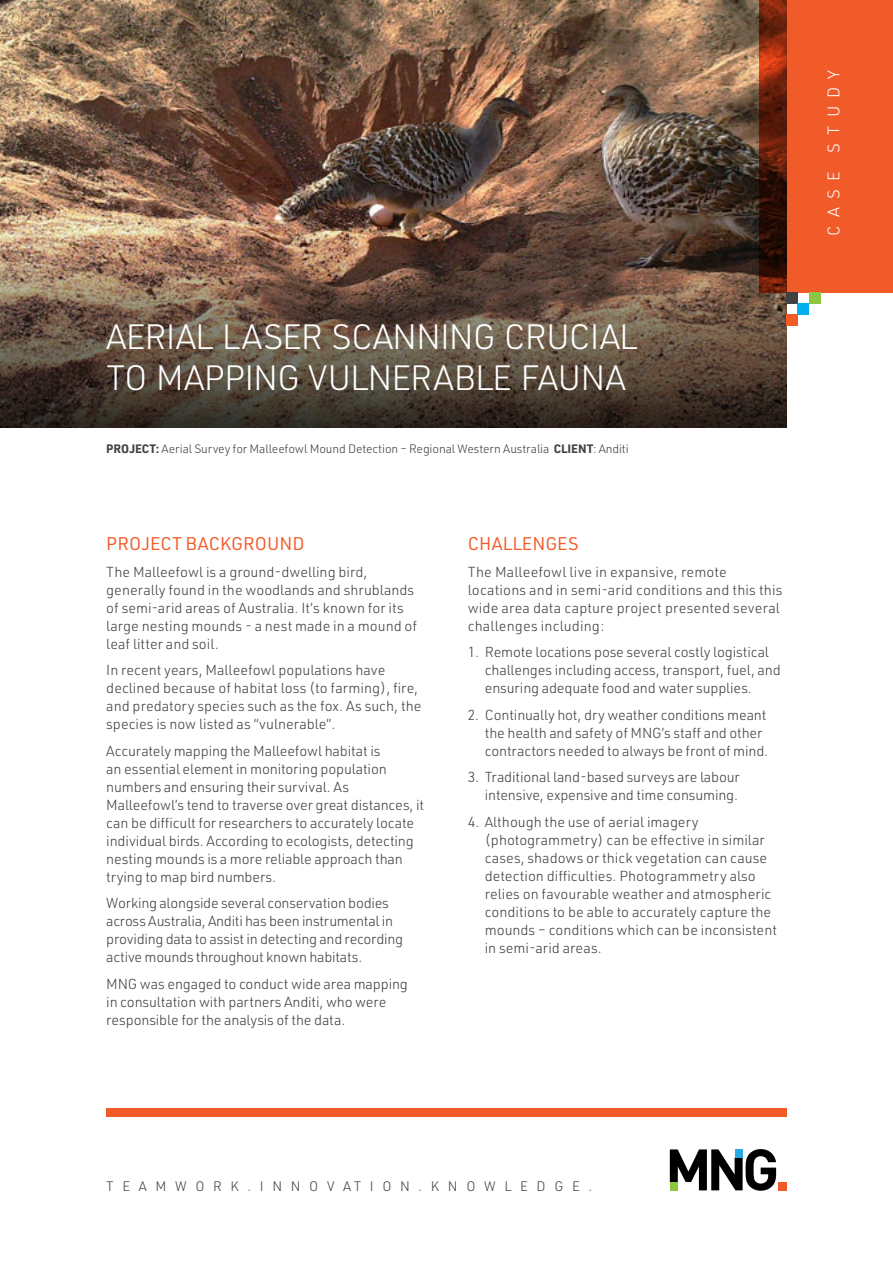
<style>
.page{position:relative;width:893px;height:1263px;background:#fff}
.page>*{position:absolute;margin:0;border:0;box-sizing:border-box;transform-origin:0 0}
.t1{font:300 34.5px/40.5px "URWDIN";letter-spacing:-.03em;color:#fff}
.t2{font:18px "URWDIN";color:#f15a29}
.t3{font:300 16.5px "URWDIN";letter-spacing:.5em;color:#fff}
.t4{font:300 14.25px/18px "URWDIN";letter-spacing:-.005em;color:#414042}
.t5{font:300 13.5px "URWDIN";color:#414042}
.t6{font:300 12px "URWDIN";letter-spacing:-.01em;color:#414042}
.s1{font-weight:700}
</style>
<div class="page">
<img style="left:0;top:0;width:759px;height:218px">
<svg style="left:759px;top:0;width:134px;height:292px;background:#da5024"></svg>
<img style="left:0;top:218px;width:787px;height:209px">
<div style="left:787px;top:292px;width:11px;height:11px;background:#414042"></div>
<div style="left:798px;top:304px;width:11px;height:11px;background:#00aeef"></div>
<div style="left:787px;top:315px;width:11px;height:11px;background:#f15a29"></div>
<div style="left:809px;top:292px;width:11px;height:11px;background:#8dc63f"></div>
<svg style="left:670px;top:1149px;width:106px;height:42px"></svg>
<div style="left:670px;top:1182px;width:8px;height:8px;background:#8dc63f"></div>
<div style="left:735px;top:1149px;width:8px;height:8px;background:#28aae1"></div>
<div style="left:778px;top:1182px;width:9px;height:8px;background:#f15a29"></div>
<div style="left:106px;top:1108px;width:681px;height:9px;background:#f15a29"></div>
<h1 class="t1" style="left:106px;top:316px;width:533px">AERIAL LASER SCANNING CRUCIAL<br>TO MAPPING VULNERABLE FAUNA</h1>
<p class="t6" style="left:106px;top:440px;width:524px"><span class="s1">PROJECT:</span> Aerial Survey for Malleefowl Mound Detection – Regional Western Australia <span class="s1">CLIENT</span>: Anditi</p>
<p class="t2" style="left:106px;top:532px;width:200px">PROJECT BACKGROUND</p>
<p class="t4" style="left:106px;top:562px;width:312px">The Malleefowl is a ground-dwelling bird, generally found in the woodlands and shrublands of semi-arid areas of Australia. It’s known for its large nesting mounds - a nest made in a mound of leaf litter and soil.</p>
<p class="t4" style="left:106px;top:661px;width:317px">In recent years, Malleefowl populations have declined because of habitat loss (to farming), fire, and predatory species such as the fox. As such, the species is now listed as “vulnerable”.</p>
<p class="t4" style="left:106px;top:741px;width:319px">Accurately mapping the Malleefowl habitat is<br>an essential element in monitoring population numbers and ensuring their survival. As Malleefowl’s tend to traverse over great distances, it can be difficult for researchers to accurately locate individual birds. According to ecologists, detecting nesting mounds is a more reliable approach than trying to map bird numbers.</p>
<p class="t4" style="left:106px;top:894px;width:298px">Working alongside several conservation bodies across Australia, Anditi has been instrumental in providing data to assist in detecting and recording active mounds throughout known habitats.</p>
<p class="t4" style="left:106px;top:974px;width:303px">MNG was engaged to conduct wide area mapping in consultation with partners Anditi, who were responsible for the analysis of the data.</p>
<p class="t2" style="left:468px;top:532px;width:112px">CHALLENGES</p>
<p class="t4" style="left:468px;top:562px;width:316px">The Malleefowl live in expansive, remote locations and in semi-arid conditions and this this wide area data capture project presented several challenges including:</p>
<p class="t4" style="left:485px;top:643px;width:297px;text-indent:-17px">1. Remote locations pose several costly logistical challenges including access, transport, fuel, and ensuring adequate food and water supplies.</p>
<p class="t4" style="left:485px;top:705px;width:285px;text-indent:-17px">2. Continually hot, dry weather conditions meant the health and safety of MNG’s staff and other contractors needed to always be front of mind.</p>
<p class="t4" style="left:468px;top:768px;width:274px;text-align:right">3. Traditional land-based surveys are labour intensive, expensive and time consuming.</p>
<p class="t4" style="left:485px;top:812px;width:294px;text-indent:-17px">4. Although the use of aerial imagery (photogrammetry) can be effective in similar cases, shadows or thick vegetation can cause detection difficulties. Photogrammetry also relies on favourable weather and atmospheric conditions to be able to accurately capture the mounds – conditions which can be inconsistent in semi-arid areas.</p>
<p class="t3" style="left:823px;top:236px;width:167px;rotate:-90deg">CASE STUDY</p>
<p class="t5" style="left:106px;top:1177px;width:487px">T E A M W O R K . I N N O V AT I O N . K N O W L E D G E .</p>
</div>
